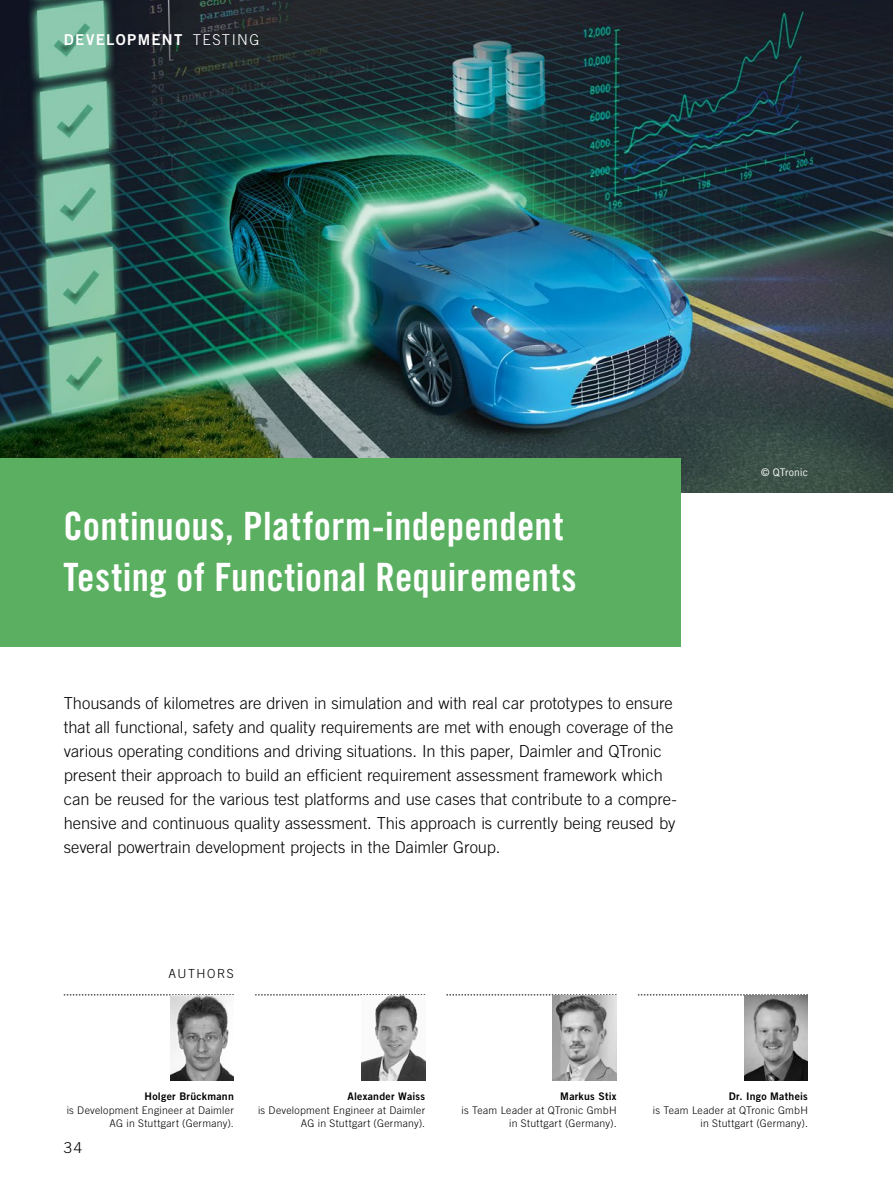
<style>
.page{position:relative;width:893px;height:1187px;background:#fff}
.page>*{position:absolute;margin:0;border:0;box-sizing:border-box;transform-origin:0 0}
.Title_x{font:39px/50.7px "Trade Gothic LT Std Bd Cn 20";letter-spacing:.005em;color:#fff}
.Trailer_x{font:300 16.5px/24px "Trade Gothic LT Std";color:#000}
.Category_x{font:15px "Trade Gothic LT Std Bd 2";letter-spacing:.085em;color:#fff}
.NoXML_Pagina{font:300 15px "Trade Gothic LT Std";color:#000}
.Category_x-2{font:300 15px "Trade Gothic LT Std";color:#fff}
.NoXML_Author_Heading{font:300 12.45px "Trade Gothic LT Std";letter-spacing:.125em;color:#000}
.Biography_x{font:300 10.5px/13.5px "Trade Gothic LT Std";letter-spacing:.03em;color:#000;text-align:right}
.Author_Name{font:10.5px "Trade Gothic LT Std Bd 2";letter-spacing:.025em;color:#000}
.Image_Source_x{font:10.5px "Trade Gothic LT Std";color:#fff}
.s1{font-family:"Trade Gothic LT Std";font-weight:300}
</style>
<div class="page">
<img style="left:0;top:0;width:893px;height:492px">
<div style="left:0;top:458px;width:680px;height:189px;background:#5baf61"></div>
<svg style="left:64px;top:994px;width:170px;height:1px"></svg>
<svg style="left:255px;top:994px;width:106px;height:1px"></svg>
<svg style="left:446px;top:994px;width:107px;height:1px"></svg>
<svg style="left:638px;top:994px;width:106px;height:1px"></svg>
<img style="left:170px;top:995px;width:64px;height:85px">
<img style="left:361px;top:994px;width:64px;height:86px">
<img style="left:553px;top:994px;width:64px;height:86px">
<img style="left:744px;top:994px;width:64px;height:86px">
<p class="Category_x" style="left:64px;top:30px;width:148px">DEVELOPMENT <span class="s1">Testi</span></p>
<p class="Category_x-2" style="left:237px;top:31px;width:21px">ng</p>
<p class="Title_x" style="left:63px;top:501px;width:515px">Continuous, Platform-independent<br>Testing of Functional Requirements</p>
<p class="Trailer_x" style="left:64px;top:690px;width:615px">Thousands of kilometres are driven in simulation and with real car prototypes to ensure that all functional, safety and quality requirements are met with enough coverage of the various operating conditions and driving situations. In this paper, Daimler and QTronic present their approach to build an efficient requirement assessment framework which can be reused for the various test platforms and use cases that contribute to a compre&shy;hensive and continuous quality assessment. This approach is currently being reused by several powertrain development projects in the Daimler Group.</p>
<p class="NoXML_Author_Heading" style="left:168px;top:965px;width:67px">AUTHORS</p>
<p class="Image_Source_x" style="left:761px;top:465px;width:48px">© QTronic</p>
<p class="Author_Name" style="left:145px;top:1090px;width:91px">Holger Brückmann</p>
<p class="Biography_x" style="left:67px;top:1103px;width:169px">is Development Engineer at Daimler<br>AG in Stuttgart (Germany).</p>
<p class="NoXML_Pagina" style="left:64px;top:1138px;width:20px">34</p>
<p class="Author_Name" style="left:347px;top:1090px;width:79px">Alexander Waiss</p>
<p class="Biography_x" style="left:258px;top:1103px;width:169px">is Development Engineer at Daimler<br>AG in Stuttgart (Germany).</p>
<p class="Author_Name" style="left:560px;top:1090px;width:58px">Markus Stix</p>
<p class="Biography_x" style="left:461px;top:1103px;width:157px">is Team Leader at QTronic GmbH in Stuttgart (Germany).</p>
<p class="Author_Name" style="left:729px;top:1090px;width:81px">Dr. Ingo Matheis</p>
<p class="Biography_x" style="left:653px;top:1103px;width:157px">is Team Leader at QTronic GmbH in Stuttgart (Germany).</p>
</div>
